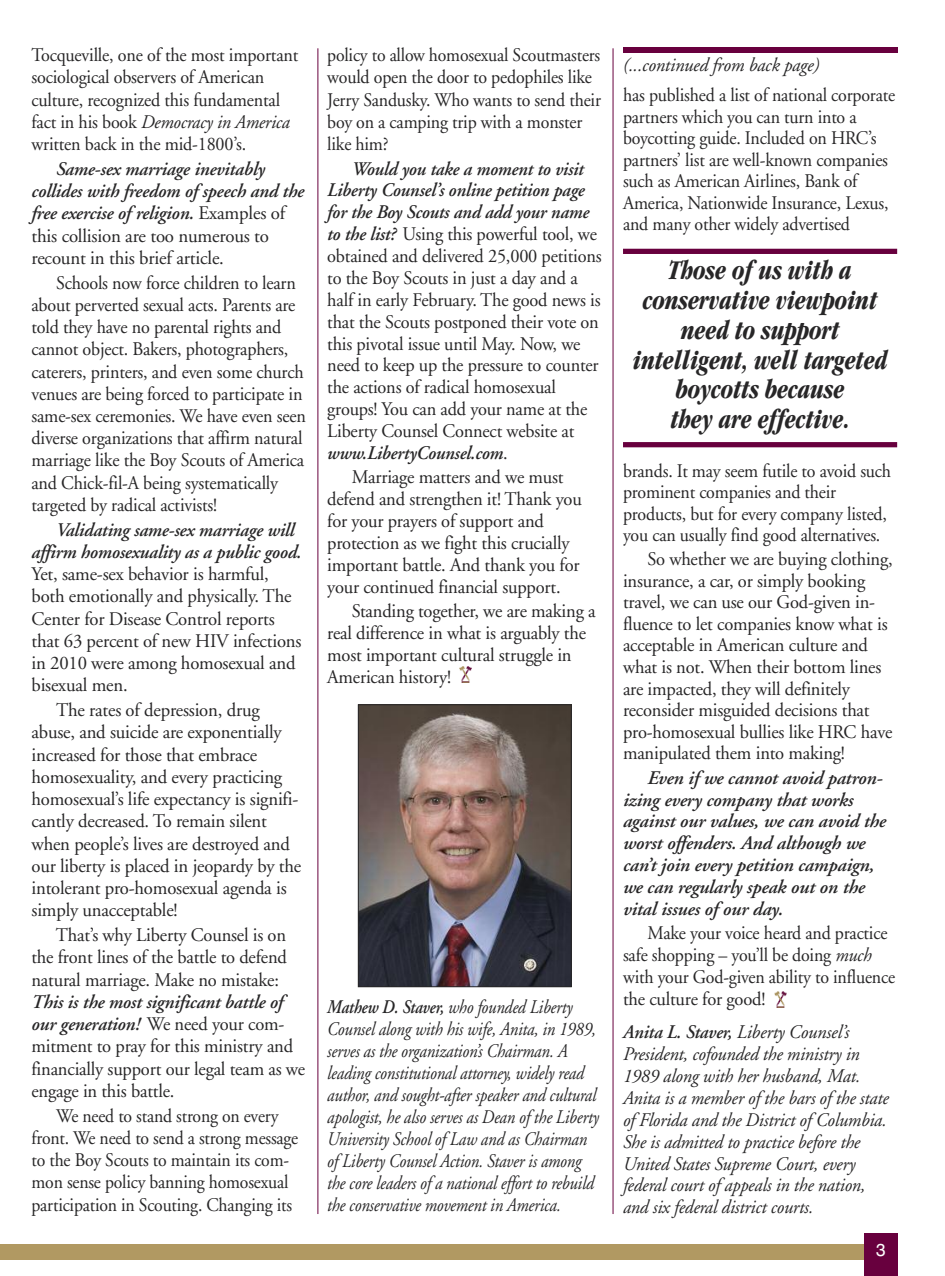
<style>
.page{position:relative;width:945px;height:1276px;background:#fff}
.page>*{position:absolute;margin:0;border:0;box-sizing:border-box;transform-origin:0 0}
.t1{font:italic 700 condensed 28px/29.8px "Garamond";letter-spacing:-.01em;color:#272627;text-align:center;scale:.9 1}
.t2{font:19.25px/21.5px "Adobe Garamond";letter-spacing:-.01em;color:#272627;scale:.96 1}
.t3{font:19.25px/22.2px "Adobe Garamond";letter-spacing:-.01em;color:#272627;scale:.94 1}
.t4{font:19.25px/22.2px "Adobe Garamond";letter-spacing:-.01em;color:#272627}
.t5{font:19.25px/21.5px "Adobe Garamond";letter-spacing:-.01em;color:#272627;scale:.93 1}
.t6{font:19.25px/21.9px "Adobe Garamond";letter-spacing:-.01em;color:#272627;scale:.95 1}
.t7{font:italic 600 19.25px/21.9px "Adobe Garamond";letter-spacing:-.01em;color:#272627}
.t8{font:italic 19.25px/22.1px "Adobe Garamond";letter-spacing:-.01em;color:#272627;scale:.87 1}
.t9{font:italic 19.25px/21.9px "Adobe Garamond";letter-spacing:-.01em;color:#272627}
.t10{font:19.25px/22.2px "Adobe Garamond";letter-spacing:-.01em;color:#272627;text-align:center;scale:.92 1}
.t11{font:17.5px "Swiss 721 BT";color:#fff}
.s1{font-style:italic}
.s2{font-weight:400;font-style:normal}
.s3{font-weight:600;font-style:italic}
.s4{font-weight:600}
</style>
<div class="page">
<div style="left:0;top:1244px;width:864px;height:15px;background:#b19962"></div>
<div style="left:864px;top:1233px;width:34px;height:43px;background:#68003e"></div>
<div style="left:623px;top:47px;width:275px;height:5px;background:#68003e"></div>
<hr style="left:317px;top:48px;width:1px;height:1166px;background:#68003e">
<hr style="left:613px;top:48px;width:1px;height:1166px;background:#68003e">
<img style="left:360px;top:706px;width:210px;height:279px">
<div style="left:358px;top:704px;width:214px;height:283px;border:1px solid #272627"></div>
<div style="left:623px;top:249px;width:274px;height:5px;background:#68003e"></div>
<div style="left:623px;top:442px;width:274px;height:5px;background:#68003e"></div>
<img style="left:775px;top:991px;width:12px;height:16px">
<img style="left:459px;top:666px;width:12px;height:16px">
<p class="t3" style="left:32px;top:46px;width:285px">Tocqueville, one of the most important sociological observers of American culture, recognized this fundamental fact in his book <span class="s1">Democracy in America </span>written back in the mid-1800’s.</p>
<p class="t7" style="left:32px;top:159px;width:274px;text-indent:24px">Same-sex marriage inevitably collides with freedom of speech and the free exercise of religion. <span class="s2">Examples of this collision are too numerous to recount in this brief article.</span></p>
<p class="t3" style="left:32px;top:273px;width:293px;text-indent:24px">Schools now force children to learn about perverted sexual acts. Parents are told they have no parental rights and cannot object. Bakers, photographers, caterers, printers, and even some church venues are being forced to participate in same-sex ceremonies. We have even seen diverse organizations that affirm natural marriage like the Boy Scouts of America and Chick-fil-A being systematically targeted by radical activists!</p>
<p class="t7" style="left:32px;top:520px;width:272px;text-indent:25px">Validating same-sex marriage will affirm homosexuality as a public good.</p>
<p class="t4" style="left:32px;top:565px;width:272px">Yet, same-sex behavior is harmful, both emotionally and physically. The<br>Center for Disease Control reports that 63 percent of new HIV infections in 2010 were among homosexual and bisexual men.</p>
<p class="t4" style="left:32px;top:701px;width:271px;text-indent:25px">The rates of depression, drug abuse, and suicide are exponentially increased for those that embrace homosexuality, and every practicing homosexual’s life expectancy is signifi&shy;cantly decreased. To remain silent when people’s lives are destroyed and our liberty is placed in jeopardy by the intolerant pro-homosexual agenda is simply unacceptable!</p>
<p class="t2" style="left:31px;top:925px;width:268px;line-height:22.2px;text-align:justify;text-indent:25px">That’s why Liberty Counsel is on the front lines of the battle to defend natural marriage. Make no mistake:</p>
<p class="t2" style="left:31px;top:992px;width:287px;line-height:22.2px"><span class="s3">This is the most significant battle of our generation!</span> We need your com&shy;mitment to pray for this ministry and financially support our legal team as we engage in this battle.</p>
<p class="t10" style="left:31px;top:1106px;width:291px">We need to stand strong on every<br>front. We need to send a strong message to the Boy Scouts to maintain its com&shy;mon sense policy banning homosexual participation in Scouting. Changing its</p>
<p class="t10" style="left:327px;top:46px;width:299px;text-align:left">policy to allow homosexual Scoutmasters would open the door to pedophiles like<br>Jerry Sandusky. Who wants to send their boy on a camping trip with a monster like him?</p>
<p class="t6" style="left:327px;top:159px;width:290px;text-indent:24px"><span class="s3">Would you take a moment to visit Liberty Counsel’s online petition page for the Boy Scouts and add your name to the list?</span> Using this powerful tool, we obtained and delivered 25,000 petitions to the Boy Scouts in just a day and a half in early February. The good news is that the Scouts postponed their vote on this pivotal issue until May. Now, we need to keep up the pressure to counter the actions of radical homosexual groups! You can add your name at the Liberty Counsel Connect website at <span class="s3">www.LibertyCounsel.com</span>.</p>
<p class="t2" style="left:327px;top:468px;width:267px;text-indent:25px">Marriage matters and we must defend and strengthen it! Thank you for your prayers of support and protection as we fight this crucially important battle. And thank you for your continued financial support.</p>
<p class="t2" style="left:327px;top:602px;width:281px;text-indent:24px">Standing together, we are making a real difference in what is arguably the most important cultural struggle in<br>American history!</p>
<p class="t8" style="left:327px;top:997px;width:314px"><span class="s4">Mathew D. Staver,</span> who founded Liberty Counsel along with his wife, Anita, in 1989, serves as the organization’s Chairman. A leading constitutional attorney, widely read author, and sought-after speaker and cultural apologist, he also serves as Dean of the Liberty University School of Law and as Chairman of Liberty Counsel Action. Staver is among the core leaders of a national effort to rebuild the conservative movement in America.</p>
<p class="t9" style="left:623px;top:56px;width:198px">(...continued from back page)</p>
<p class="t5" style="left:623px;top:86px;width:294px">has published a list of national corporate partners which you can turn into a boycotting guide. Included on HRC’s partners’ list are well-known companies such as American Airlines, Bank of America, Nationwide Insurance, Lexus, and many other widely advertised</p>
<h1 class="t1" style="left:633px;top:258px;width:284px">Those of us with a conservative viewpoint need to support intelligent, well targeted boycotts because<br>they are effective.</h1>
<p class="t5" style="left:623px;top:461px;width:290px">brands. It may seem futile to avoid such prominent companies and their products, but for every company listed, you can usually find good alternatives.</p>
<p class="t2" style="left:623px;top:550px;width:282px;text-indent:24px">So whether we are buying clothing, insurance, a car, or simply booking travel, we can use our God-given in&shy;fluence to let companies know what is acceptable in American culture and what is not. When their bottom lines are impacted, they will definitely reconsider misguided decisions that pro-homosexual bullies like HRC have manipulated them into making!</p>
<p class="t7" style="left:623px;top:768px;width:265px;text-indent:24px">Even if we cannot avoid patron&shy;izing every company that works against our values, we can avoid the worst offenders. And although we can’t join every petition campaign, we can regularly speak out on the vital issues of our day.</p>
<p class="t5" style="left:623px;top:924px;width:294px;text-indent:25px">Make your voice heard and practice safe shopping – you’ll be doing <span class="s1">much </span>with your God-given ability to influence the culture for good!</p>
<p class="t9" style="left:623px;top:1023px;width:267px"><span class="s4">Anita L. Staver,</span> Liberty Counsel’s President, cofounded the ministry in 1989 along with her husband, Mat.<br>Anita is a member of the bars of the state of Florida and the District of Columbia.<br>She is admitted to practice before the United States Supreme Court, every federal court of appeals in the nation, and six federal district courts.</p>
<p class="t11" style="left:876px;top:1239px;width:11px">3</p>
</div>
